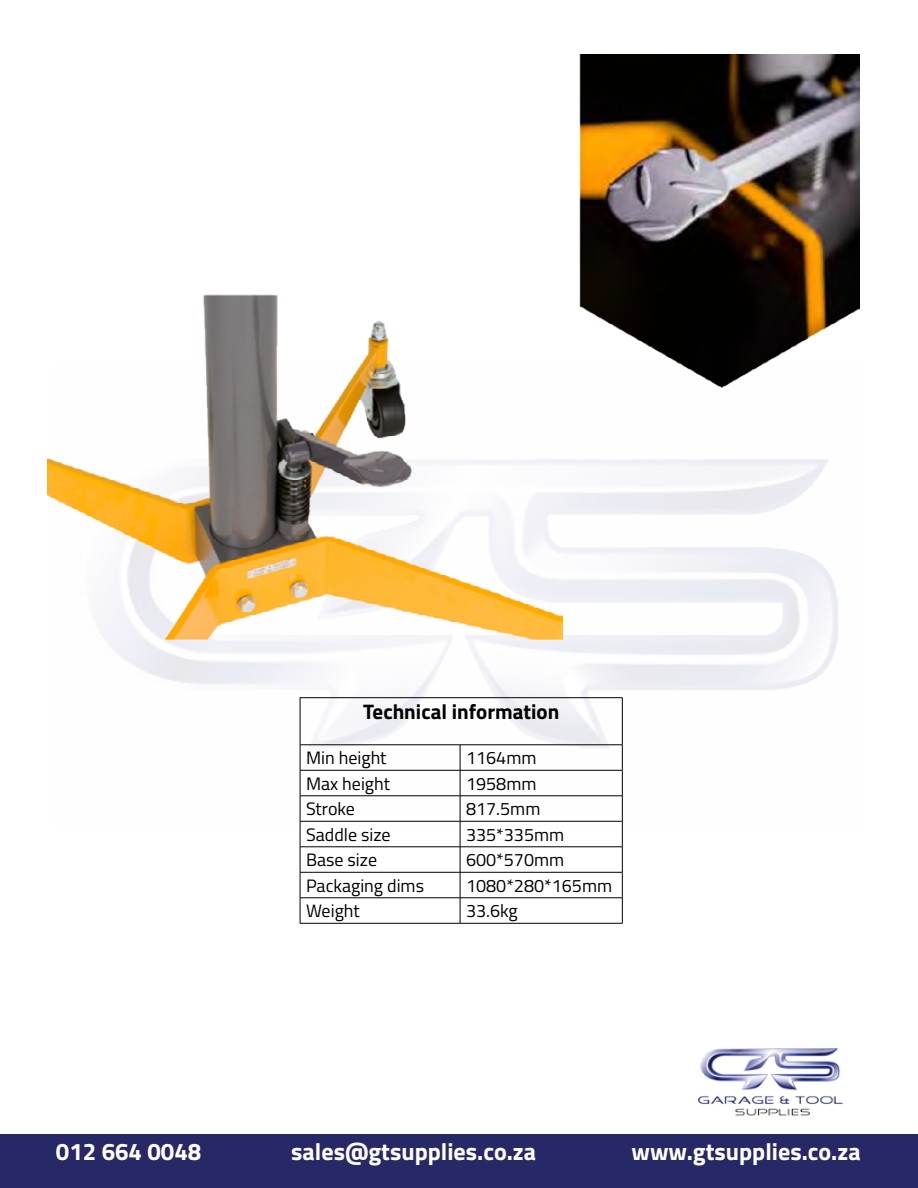
<style>
.page{position:relative;width:918px;height:1188px;background:#fff}
.page>*{position:absolute;margin:0;border:0;box-sizing:border-box;transform-origin:0 0}
.t1{font:700 24px "Titillium";color:#fff}
.t2{font:700 21px "Titillium";color:#000}
.t3{font:18px "Titillium";color:#000}
</style>
<div class="page">
<img style="left:698px;top:1048px;width:145px;height:68px">
<div style="left:0;top:1134px;width:918px;height:54px;background:#272966"></div>
<img style="left:111px;top:459px;width:727px;height:367px">
<img style="left:47px;top:294px;width:515px;height:353px">
<hr style="left:300px;top:697px;width:160px;height:1px;background:#000">
<hr style="left:300px;top:698px;width:1px;height:47px;background:#000">
<hr style="left:460px;top:697px;width:163px;height:1px;background:#000">
<hr style="left:622px;top:698px;width:1px;height:47px;background:#000">
<hr style="left:300px;top:745px;width:160px;height:1px;background:#000">
<hr style="left:460px;top:745px;width:163px;height:1px;background:#000">
<hr style="left:300px;top:770px;width:160px;height:1px;background:#000">
<hr style="left:460px;top:770px;width:163px;height:1px;background:#000">
<hr style="left:300px;top:796px;width:160px;height:1px;background:#000">
<hr style="left:460px;top:796px;width:163px;height:1px;background:#000">
<hr style="left:300px;top:821px;width:160px;height:1px;background:#000">
<hr style="left:460px;top:821px;width:163px;height:1px;background:#000">
<hr style="left:300px;top:847px;width:160px;height:1px;background:#000">
<hr style="left:460px;top:847px;width:163px;height:1px;background:#000">
<hr style="left:300px;top:872px;width:160px;height:1px;background:#000">
<hr style="left:460px;top:872px;width:163px;height:1px;background:#000">
<hr style="left:300px;top:898px;width:160px;height:1px;background:#000">
<svg style="left:300px;top:745px;width:1px;height:178px"></svg>
<hr style="left:460px;top:898px;width:163px;height:1px;background:#000">
<svg style="left:460px;top:745px;width:1px;height:178px"></svg>
<svg style="left:622px;top:745px;width:1px;height:178px"></svg>
<hr style="left:300px;top:923px;width:160px;height:1px;background:#000">
<hr style="left:460px;top:923px;width:163px;height:1px;background:#000">
<img style="left:579px;top:54px;width:281px;height:334px">
<p class="t2" style="left:363px;top:696px;width:198px">Technical information</p>
<p class="t3" style="left:306px;top:745px;width:82px">Min height</p>
<p class="t3" style="left:466px;top:745px;width:72px">1164mm</p>
<p class="t3" style="left:306px;top:770px;width:86px">Max height</p>
<p class="t3" style="left:466px;top:770px;width:72px">1958mm</p>
<p class="t3" style="left:306px;top:796px;width:50px">Stroke</p>
<p class="t3" style="left:466px;top:796px;width:76px">817.5mm</p>
<p class="t3" style="left:306px;top:821px;width:86px">Saddle size</p>
<p class="t3" style="left:466px;top:821px;width:100px">335*335mm</p>
<p class="t3" style="left:306px;top:847px;width:73px">Base size</p>
<p class="t3" style="left:466px;top:847px;width:100px">600*570mm</p>
<p class="t3" style="left:306px;top:872px;width:119px">Packaging dims</p>
<p class="t3" style="left:466px;top:872px;width:148px">1080*280*165mm</p>
<p class="t3" style="left:306px;top:898px;width:55px">Weight</p>
<p class="t3" style="left:466px;top:898px;width:53px">33.6kg</p>
<h1 class="t1" style="left:56px;top:1133px;width:147px">012 664 0048</h1>
<h1 class="t1" style="left:291px;top:1133px;width:246px">sales@gtsupplies.co.za</h1>
<h1 class="t1" style="left:631px;top:1133px;width:231px">www.gtsupplies.co.za</h1>
</div>
